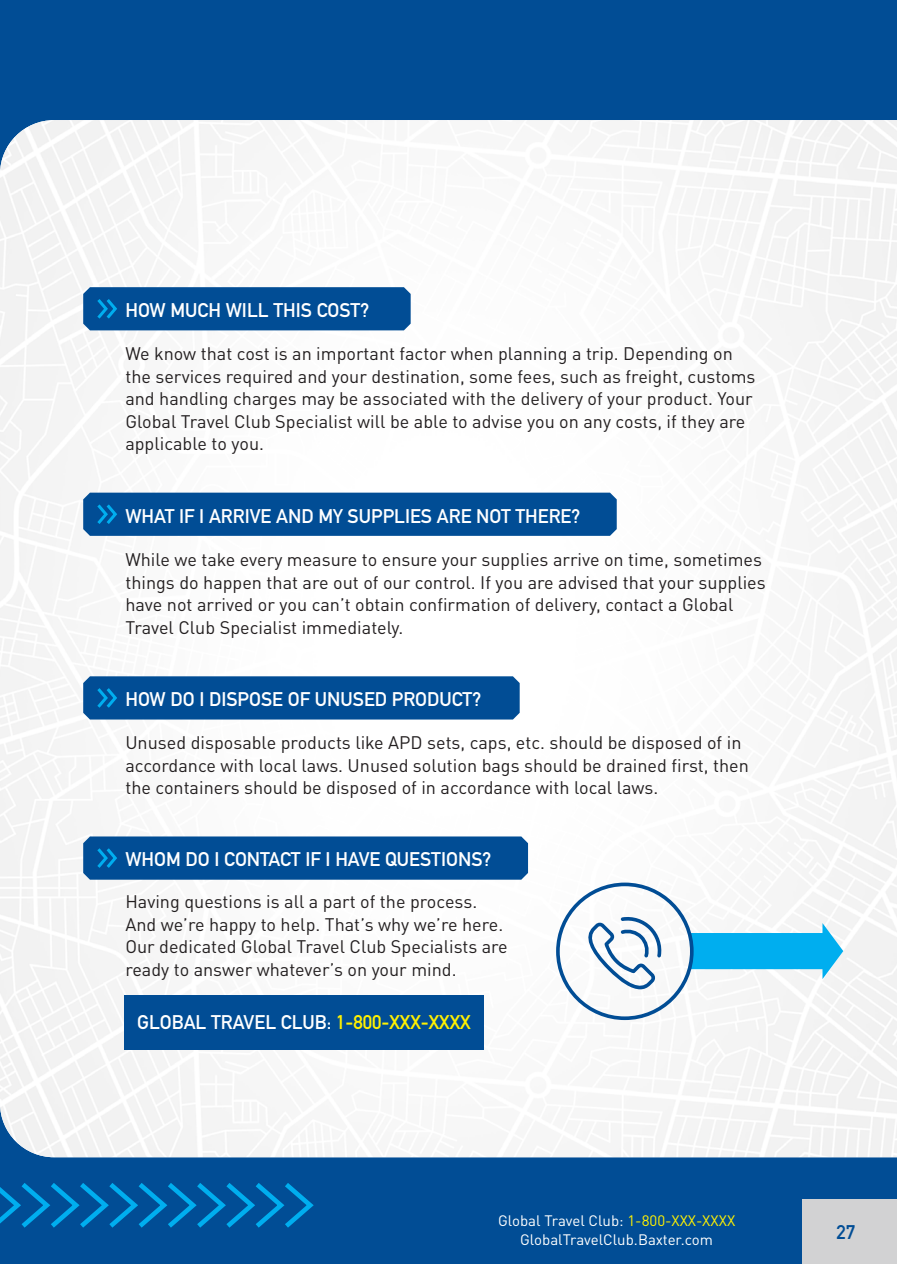
<style>
.page{position:relative;width:897px;height:1264px;background:#fff}
.page>*{position:absolute;margin:0;border:0;box-sizing:border-box;transform-origin:0 0}
.DIN_BLACK_12PT{font:700 19.5px "DIN Alternate";color:#fff}
.DIN_WHITE_12PT{font:700 19.5px "DIN Alternate";color:#fff}
.t1{font:19.5px "DIN Pro";color:#fff}
.Page{font:700 19.5px "DIN Alternate";color:#014d95}
.DIN_BLACK_12PT-2{font:18px/22.5px "DIN Pro";color:#231f20}
.med_Blue{font:15px "DIN Pro";color:#fff}
.s1{color:#fff101}
</style>
<div class="page">
<div style="left:0;top:0;width:896px;height:1264px;background:#014d95"></div>
<div style="left:0;top:120px;width:896px;height:1037px;background:#fafafa"></div>
<svg style="left:0;top:1183px;width:314px;height:45px"></svg>
<svg style="left:556px;top:882px;width:287px;height:138px;background:#c8e4f1"></svg>
<svg style="left:83px;top:836px;width:445px;height:43px"></svg>
<svg style="left:83px;top:676px;width:436px;height:43px"></svg>
<svg style="left:83px;top:287px;width:327px;height:43px"></svg>
<svg style="left:83px;top:492px;width:533px;height:44px"></svg>
<div style="left:124px;top:995px;width:360px;height:54px;background:#014d95"></div>
<div style="left:800px;top:1199px;width:96px;height:65px;background:#d2d2d3"></div>
<div style="left:431px;top:1199px;width:371px;height:65px;background:#014d95"></div>
<p class="DIN_BLACK_12PT" style="left:125px;top:295px;width:245px">HOW MUCH WILL THIS COST?</p>
<p class="DIN_BLACK_12PT-2" style="left:125px;top:341px;width:631px">We know that cost is an important factor when planning a trip. Depending on the services required and your destination, some fees, such as freight, customs and handling charges may be associated with the delivery of your product. Your Global Travel Club Specialist will be able to advise you on any costs, if they are applicable to you.</p>
<p class="DIN_BLACK_12PT" style="left:125px;top:501px;width:456px">WHAT IF I ARRIVE AND MY SUPPLIES ARE NOT THERE?</p>
<p class="DIN_BLACK_12PT-2" style="left:125px;top:547px;width:641px">While we take every measure to ensure your supplies arrive on time, sometimes things do happen that are out of our control. If you are advised that your supplies have not arrived or you can’t obtain confirmation of delivery, contact a Global Travel Club Specialist immediately.</p>
<p class="DIN_BLACK_12PT" style="left:125px;top:684px;width:357px">HOW DO I DISPOSE OF UNUSED PRODUCT?</p>
<p class="DIN_BLACK_12PT-2" style="left:125px;top:730px;width:625px">Unused disposable products like APD sets, caps, etc. should be disposed of in accordance with local laws. Unused solution bags should be drained first, then the containers should be disposed of in accordance with local laws.</p>
<p class="DIN_BLACK_12PT" style="left:125px;top:844px;width:367px">WHOM DO I CONTACT IF I HAVE QUESTIONS?</p>
<p class="DIN_BLACK_12PT-2" style="left:125px;top:889px;width:384px">Having questions is all a part of the process.<br>And we’re happy to help. That’s why we’re here.<br>Our dedicated Global Travel Club Specialists are ready to answer whatever’s on your mind.</p>
<p class="DIN_WHITE_12PT" style="left:137px;top:1007px;width:335px">GLOBAL TRAVEL CLUB: <span class="s1">1-800-XXX-XXXX</span></p>
<p class="med_Blue" style="left:498px;top:1209px;width:239px">Global Travel Club: <span class="s1">1-800-XXX-XXXX</span></p>
<p class="med_Blue" style="left:520px;top:1228px;width:194px">GlobalTravelClub.Baxter.com</p>
<p class="t1" style="left:471px;top:1217px;width:291px">Global Travel Club: 800-XXX-XXXX</p>
<p class="Page" style="left:841px;top:1217px;width:20px">28</p>
<p class="Page" style="left:836px;top:1217px;width:20px">27</p>
</div>
